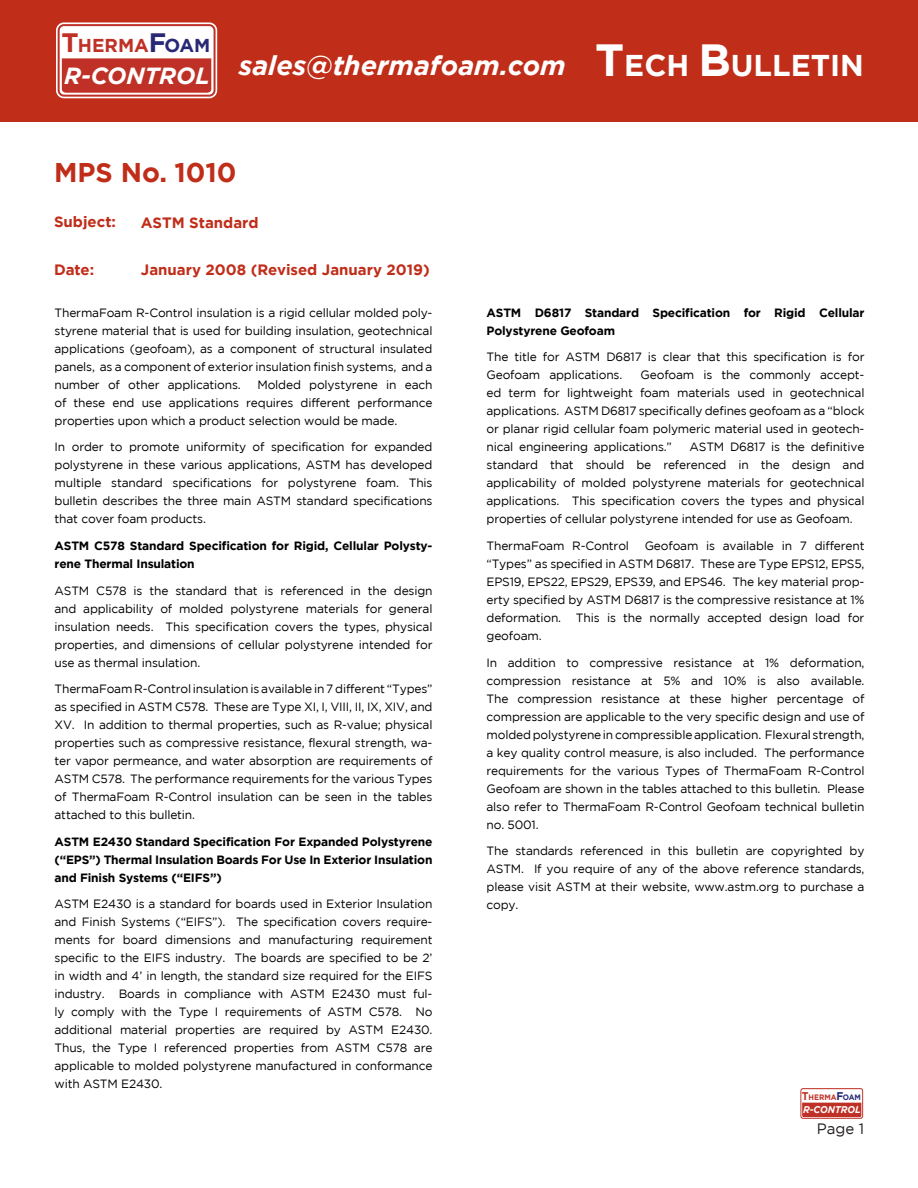
<style>
.page{position:relative;width:918px;height:1188px;background:#fff}
.page>*{position:absolute;margin:0;border:0;box-sizing:border-box;transform-origin:0 0}
.t1{font:700 30px "Gotham";color:#fff}
.t2{font:italic 700 27px "Gotham";color:#fff}
.Body_Copy{font:700 27px "Gotham";color:#c02d19}
.t3{font:italic 700 23.25px "Gotham";color:#fff}
.t4{font:700 18.6px "Gotham";color:#bf3126}
.Technical_Bulletin_H{font:700 15px "Gotham";color:#c02d19}
.Body_Copy_Justified{font:700 15px "Gotham";color:#c02d19}
.Page_Number{font:15px "Gotham";color:#231f20}
.Technical_Bulletin_B{font:12px/18px "Gotham";letter-spacing:-.015em;color:#000;text-align:justify}
.Technical_Bulletin_H-2{font:700 12px/18px "Gotham";letter-spacing:-.015em;color:#000}
.t5{font:italic 700 9.75px "Gotham";color:#fff;scale:.94 1}
.t6{font:700 7.8px "Gotham";color:#bf3126;scale:.94 1}
.s1{font-size:26.55px}
.s2{font-size:26.55px;color:#292875}
.s3{color:#292875}
.s4{font-size:45px}
.s5{font-size:11.25px}
.s6{font-size:11.25px;color:#292875}
</style>
<div class="page">
<div style="left:0;top:0;width:918px;height:122px;background:#c02d19"></div>
<div style="left:56px;top:22px;width:161px;height:76px;border:5px solid #fff;border-radius:5px"></div>
<div style="left:59px;top:25px;width:156px;height:71px;background:#fff;border-radius:5px"></div>
<div style="left:58px;top:24px;width:158px;height:73px;border:2px solid #bf3126;border-radius:5px"></div>
<div style="left:62px;top:58px;width:149px;height:35px;background:#bf3126"></div>
<div style="left:800px;top:1088px;width:64px;height:31px;border:2px solid #fff;border-radius:2px"></div>
<div style="left:801px;top:1089px;width:62px;height:29px;background:#fff;border-radius:2px"></div>
<div style="left:800px;top:1088px;width:63px;height:31px;border:1px solid #bf3126;border-radius:2px"></div>
<svg style="left:802px;top:1103px;width:59px;height:14px"></svg>
<p class="t4" style="left:61px;top:35px;width:150px"><span class="s1">T</span>HERMA<span class="s2">F</span><span class="s3">OAM</span></p>
<p class="t3" style="left:64px;top:62px;width:147px">R-CONTROL</p>
<p class="t2" style="left:239px;top:50px;width:329px">sales@thermafoam.com</p>
<p class="Body_Copy" style="left:54px;top:157px;width:184px">MPS No. 1010</p>
<p class="t1" style="left:595px;top:48px;width:270px"><span class="s4">T</span>ECH <span class="s4">B</span>ULLETIN</p>
<p class="Body_Copy_Justified" style="left:54px;top:213px;width:64px">Subject:</p>
<p class="Body_Copy_Justified" style="left:54px;top:261px;width:42px">Date:</p>
<p class="Technical_Bulletin_H" style="left:141px;top:214px;width:119px">ASTM Standard</p>
<p class="Technical_Bulletin_H" style="left:141px;top:261px;width:290px">January 2008 (Revised January 2019)</p>
<p class="Technical_Bulletin_B" style="left:55px;top:303px;width:380px">ThermaFoam R-Control insulation is a rigid cellular molded poly&shy;styrene material that is used for building insulation, geotechnical applications (geofoam), as a component of structural insulated panels, as a component of exterior insulation finish systems, and a number of other applications.</p>
<p class="Technical_Bulletin_B" style="left:55px;top:375px;width:380px;text-indent:203px">Molded polystyrene in each of these end use applications requires different performance properties upon which a product selection would be made.</p>
<p class="Technical_Bulletin_B" style="left:55px;top:438px;width:380px">In order to promote uniformity of specification for expanded polystyrene in these various applications, ASTM has developed multiple standard specifications for polystyrene foam. This bulletin describes the three main ASTM standard specifications that cover foam products.</p>
<p class="Technical_Bulletin_H-2" style="left:55px;top:536px;width:380px">ASTM C578 Standard Specification for Rigid, Cellular Polysty&shy;rene Thermal Insulation</p>
<p class="Technical_Bulletin_B" style="left:55px;top:581px;width:380px">ASTM C578 is the standard that is referenced in the design and applicability of molded polystyrene materials for general insulation needs. This specification covers the types, physical properties, and dimensions of cellular polystyrene intended for use as thermal insulation.</p>
<p class="Technical_Bulletin_B" style="left:55px;top:680px;width:380px">ThermaFoam R-Control insulation is available in 7 different “Types” as specified in ASTM C578. These are Type XI, I, VIII, II, IX, XIV, and XV. In addition to thermal properties, such as R-value; physical properties such as compressive resistance, flexural strength, wa&shy;ter vapor permeance, and water absorption are requirements of ASTM C578. The performance requirements for the various Types of ThermaFoam R-Control insulation can be seen in the tables attached to this bulletin.</p>
<p class="Technical_Bulletin_H-2" style="left:55px;top:832px;width:379px;text-align:justify">ASTM E2430 Standard Specification For Expanded Polystyrene (“EPS”) Thermal Insulation Boards For Use In Exterior Insulation and Finish Systems (“EIFS”)</p>
<p class="Technical_Bulletin_B" style="left:55px;top:895px;width:380px">ASTM E2430 is a standard for boards used in Exterior Insulation and Finish Systems (“EIFS”). The specification covers require&shy;ments for board dimensions and manufacturing requirement specific to the EIFS industry. The boards are specified to be 2’ in width and 4’ in length, the standard size required for the EIFS industry. Boards in compliance with ASTM E2430 must ful&shy;ly comply with the Type I requirements of ASTM C578. No additional material properties are required by ASTM E2430.<br>Thus, the Type I referenced properties from ASTM C578 are applicable to molded polystyrene manufactured in conformance with ASTM E2430.</p>
<p class="Technical_Bulletin_H-2" style="left:487px;top:303px;width:379px">ASTM D6817 Standard Specification for Rigid Cellular<br>Polystyrene Geofoam</p>
<p class="Technical_Bulletin_B" style="left:487px;top:348px;width:380px">The title for ASTM D6817 is clear that this specification is for<br>Geofoam applications.</p>
<p class="Technical_Bulletin_B" style="left:487px;top:366px;width:380px;text-indent:154px">Geofoam is the commonly accept&shy;ed term for lightweight foam materials used in geotechnical applications. ASTM D6817 specifically defines geofoam as a “block or planar rigid cellular foam polymeric material used in geotech&shy;nical engineering applications.”</p>
<p class="Technical_Bulletin_B" style="left:487px;top:438px;width:380px;text-indent:203px">ASTM D6817 is the definitive standard that should be referenced in the design and applicability of molded polystyrene materials for geotechnical applications. This specification covers the types and physical properties of cellular polystyrene intended for use as Geofoam.</p>
<p class="Technical_Bulletin_B" style="left:487px;top:536px;width:144px">ThermaFoam R-Control</p>
<p class="Technical_Bulletin_B" style="left:487px;top:536px;width:380px;text-indent:158px">Geofoam is available in 7 different “Types” as specified in ASTM D6817. These are Type EPS12, EPS5, EPS19, EPS22, EPS29, EPS39, and EPS46. The key material prop&shy;erty specified by ASTM D6817 is the compressive resistance at 1% deformation. This is the normally accepted design load for geofoam.</p>
<p class="Technical_Bulletin_B" style="left:487px;top:653px;width:380px">In addition to compressive resistance at 1% deformation, compression resistance at 5% and 10% is also available.<br>The compression resistance at these higher percentage of compression are applicable to the very specific design and use of molded polystyrene in compressible application. Flexural strength, a key quality control measure, is also included. The performance requirements for the various Types of ThermaFoam R-Control Geofoam are shown in the tables attached to this bulletin. Please also refer to ThermaFoam R-Control Geofoam technical bulletin no. 5001.</p>
<p class="Technical_Bulletin_B" style="left:487px;top:842px;width:380px">The standards referenced in this bulletin are copyrighted by ASTM. If you require of any of the above reference standards, please visit ASTM at their website, www.astm.org to purchase a copy.</p>
<p class="t6" style="left:802px;top:1093px;width:64px"><span class="s5">T</span>HERMA<span class="s6">F</span><span class="s3">OAM</span></p>
<p class="t5" style="left:803px;top:1104px;width:63px">R-CONTROL</p>
<p class="Page_Number" style="left:817px;top:1120px;width:49px">Page 1</p>
</div>
